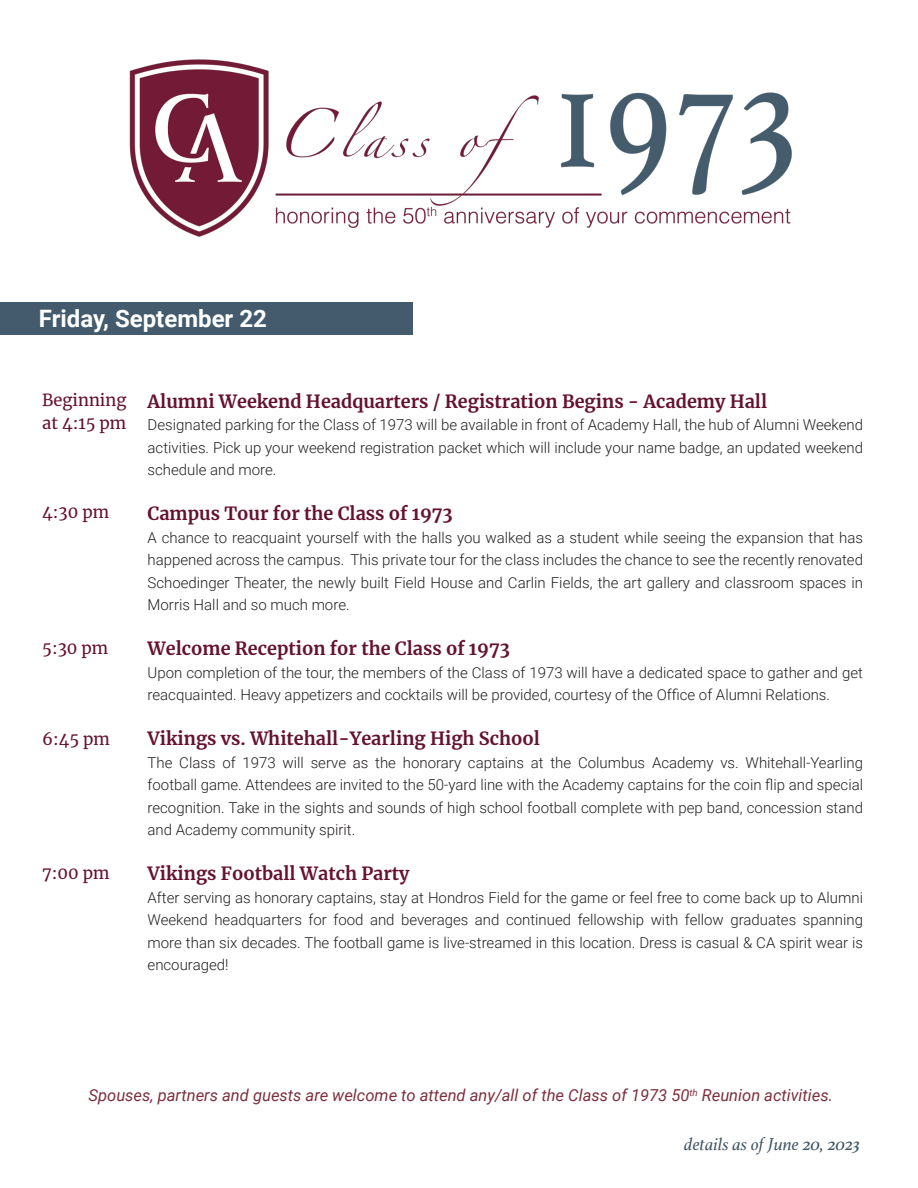
<style>
.page{position:relative;width:918px;height:1188px;background:#fff}
.page>*{position:absolute;margin:0;border:0;box-sizing:border-box;transform-origin:0 0}
.t1{font:700 24px "Roboto";color:#fff}
.t2{font:700 18px "Merriweather";color:#65122d}
.t3{font:italic 18px "Athelas";color:#3e5364}
.t4{font:italic 16.5px "Roboto";color:#7d303e}
.t5{font:16.5px "Merriweather";color:#65122d}
.t6{font:300 15px/22.5px "Roboto";color:#231f20;text-align:justify}
</style>
<div class="page">
<div style="left:0;top:302px;width:412px;height:33px;background:#435b6d"></div>
<img style="left:129px;top:59px;width:663px;height:178px">
<p class="t1" style="left:39px;top:302px;width:230px">Friday, September 22</p>
<p class="t5" style="left:42px;top:389px;width:86px">Beginning</p>
<p class="t5" style="left:42px;top:411px;width:85px">at 4:15 pm</p>
<p class="t5" style="left:42px;top:500px;width:68px">4:30 pm</p>
<p class="t5" style="left:42px;top:637px;width:68px">5:30 pm</p>
<p class="t5" style="left:42px;top:728px;width:69px">6:45 pm</p>
<p class="t5" style="left:42px;top:861px;width:69px">7:00 pm</p>
<p class="t2" style="left:148px;top:389px;width:621px">Alumni Weekend Headquarters / Registration Begins - Academy Hall</p>
<p class="t6" style="left:148px;top:413px;width:717px">Designated parking for the Class of 1973 will be available in front of Academy Hall, the hub of Alumni Weekend activities. Pick up your weekend registration packet which will include your name badge, an updated weekend schedule and more.</p>
<p class="t2" style="left:148px;top:501px;width:307px">Campus Tour for the Class of 1973</p>
<p class="t6" style="left:148px;top:526px;width:717px">A chance to reacquaint yourself with the halls you walked as a student while seeing the expansion that has happened across the campus. This private tour for the class includes the chance to see the recently renovated Schoedinger Theater, the newly built Field House and Carlin Fields, the art gallery and classroom spaces in Morris Hall and so much more.</p>
<p class="t2" style="left:148px;top:636px;width:364px">Welcome Reception for the Class of 1973</p>
<p class="t6" style="left:148px;top:661px;width:717px">Upon completion of the tour, the members of the Class of 1973 will have a dedicated space to gather and get reacquainted. Heavy appetizers and cocktails will be provided, courtesy of the Office of Alumni Relations.</p>
<p class="t2" style="left:148px;top:726px;width:394px">Vikings vs. Whitehall-Yearling High School</p>
<p class="t6" style="left:148px;top:751px;width:717px">The Class of 1973 will serve as the honorary captains at the Columbus Academy vs. Whitehall-Yearling football game. Attendees are invited to the 50-yard line with the Academy captains for the coin flip and special recognition. Take in the sights and sounds of high school football complete with pep band, concession stand and Academy community spirit.</p>
<p class="t2" style="left:148px;top:861px;width:263px">Vikings Football Watch Party</p>
<p class="t6" style="left:148px;top:886px;width:717px">After serving as honorary captains, stay at Hondros Field for the game or feel free to come back up to Alumni Weekend headquarters for food and beverages and continued fellowship with fellow graduates spanning more than six decades. The football game is live-streamed in this location. Dress is casual &amp; CA spirit wear is encouraged!</p>
<p class="t4" style="left:89px;top:1084px;width:746px">Spouses, partners and guests are welcome to attend any/all of the Class of 1973 50<sup>th</sup> Reunion activities.</p>
<p class="t3" style="left:684px;top:1130px;width:178px">details as of June 20, 2023</p>
</div>
